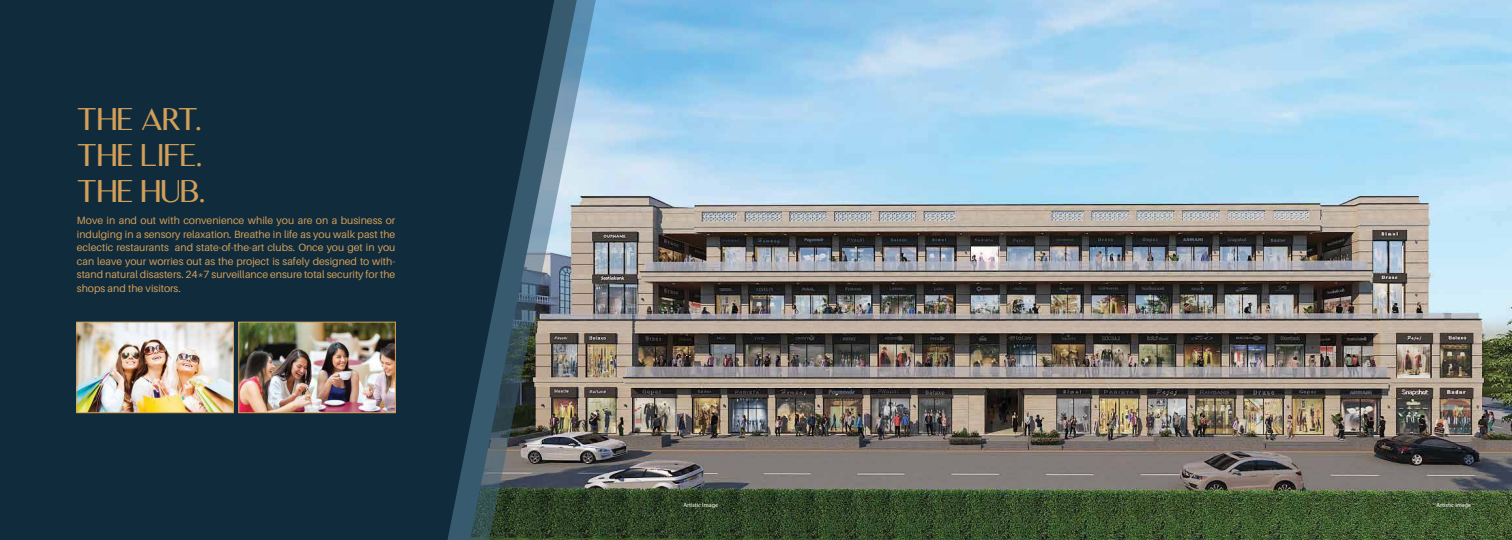
<style>
.page{position:relative;width:1512px;height:540px;background:#fff}
.page>*{position:absolute;margin:0;border:0;box-sizing:border-box;transform-origin:0 0}
.t1{font:30px/36px "Luxia";color:#d29f59}
.t2{font:10.5px/13.5px "Aileron";color:#d29f59;text-align:justify}
.t3{font:6px "Myriad Pro";color:#fff}
</style>
<div class="page">
<img style="left:596px;top:0;width:916px;height:540px">
<img style="left:577px;top:0;width:19px;height:540px">
<img style="left:554px;top:0;width:23px;height:540px">
<svg style="left:0;top:0;width:554px;height:540px;background:#163040"></svg>
<img style="left:79px;top:324px;width:153px;height:87px">
<div style="left:77px;top:322px;width:157px;height:91px;border:1px solid #d29f59"></div>
<img style="left:240px;top:324px;width:154px;height:87px">
<div style="left:238px;top:322px;width:158px;height:91px;border:1px solid #d29f59"></div>
<h1 class="t1" style="left:77px;top:100px;width:129px">THE ART.<br>THE LIFE.<br>THE HUB.</h1>
<p class="t2" style="left:77px;top:214px;width:320px">Move in and out with convenience while you are on a business or indulging in a sensory relaxation. Breathe in life as you walk past the eclectic restaurants and state-of-the-art clubs. Once you get in you can leave your worries out as the project is safely designed to with&shy;stand natural disasters. 24*7 surveillance ensure total security for the shops and the visitors.</p>
<p class="t3" style="left:683px;top:502px;width:36px">Artistic Image</p>
<p class="t3" style="left:1437px;top:502px;width:36px">Artistic Image</p>
</div>
